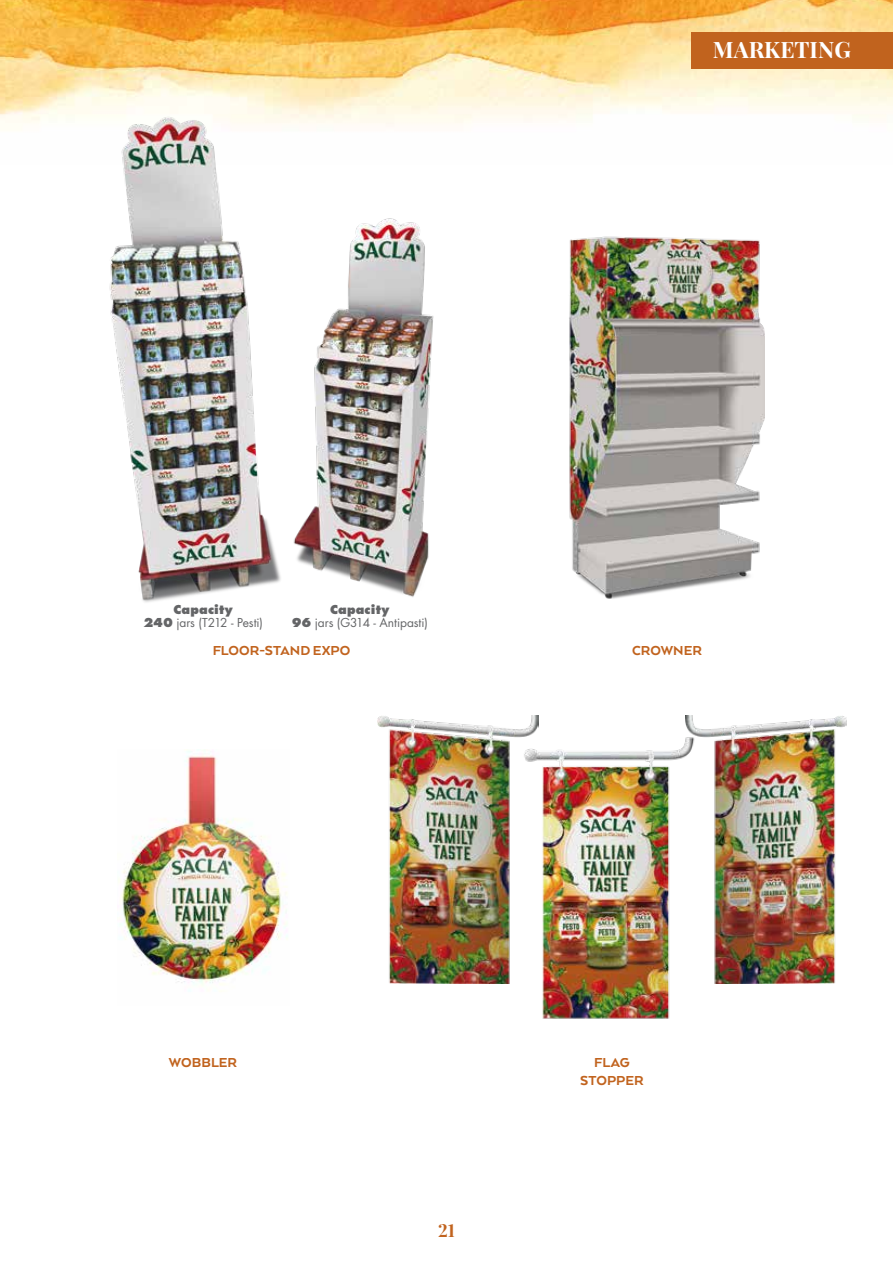
<style>
.page{position:relative;width:893px;height:1263px;background:#fff}
.page>*{position:absolute;margin:0;border:0;box-sizing:border-box;transform-origin:0 0}
.t1{font:22.5px "Neothic";color:#fff}
.t2{font:18px "Neothic";color:#c1631e}
.t3{font:800 15px/18px "Arquitecta";letter-spacing:.005em;color:#c1631e;text-align:center}
.t4{font:12px/13.5px "Futura";letter-spacing:-.01em;color:#646567;text-align:center}
.s1{font-weight:800}
</style>
<div class="page">
<img style="left:0;top:0;width:893px;height:123px">
<img style="left:500px;top:717px;width:242px;height:302px">
<img style="left:377px;top:715px;width:161px;height:268px">
<img style="left:685px;top:715px;width:161px;height:268px">
<img style="left:118px;top:749px;width:170px;height:243px">
<img style="left:75px;top:81px;width:388px;height:521px">
<img style="left:569px;top:236px;width:195px;height:363px">
<div style="left:692px;top:32px;width:201px;height:36px;background:#c1631e"></div>
<h1 class="t1" style="left:713px;top:37px;width:140px">MARKETING</h1>
<p class="t4" style="left:143px;top:602px;width:121px"><span class="s1">Capacity<br>240</span> jars (T212 - Pesti)</p>
<p class="t4" style="left:292px;top:602px;width:138px"><span class="s1">Capacity<br>96</span> jars (G314 - Antipasti)</p>
<p class="t3" style="left:212px;top:641px;width:140px">FLOOR-STAND EXPO</p>
<p class="t3" style="left:632px;top:641px;width:71px">CROWNER</p>
<p class="t3" style="left:169px;top:1053px;width:70px">WOBBLER</p>
<h2 class="t2" style="left:438px;top:1220px;width:18px">21</h2>
<p class="t3" style="left:580px;top:1053px;width:65px">FLAG<br>STOPPER</p>
</div>
